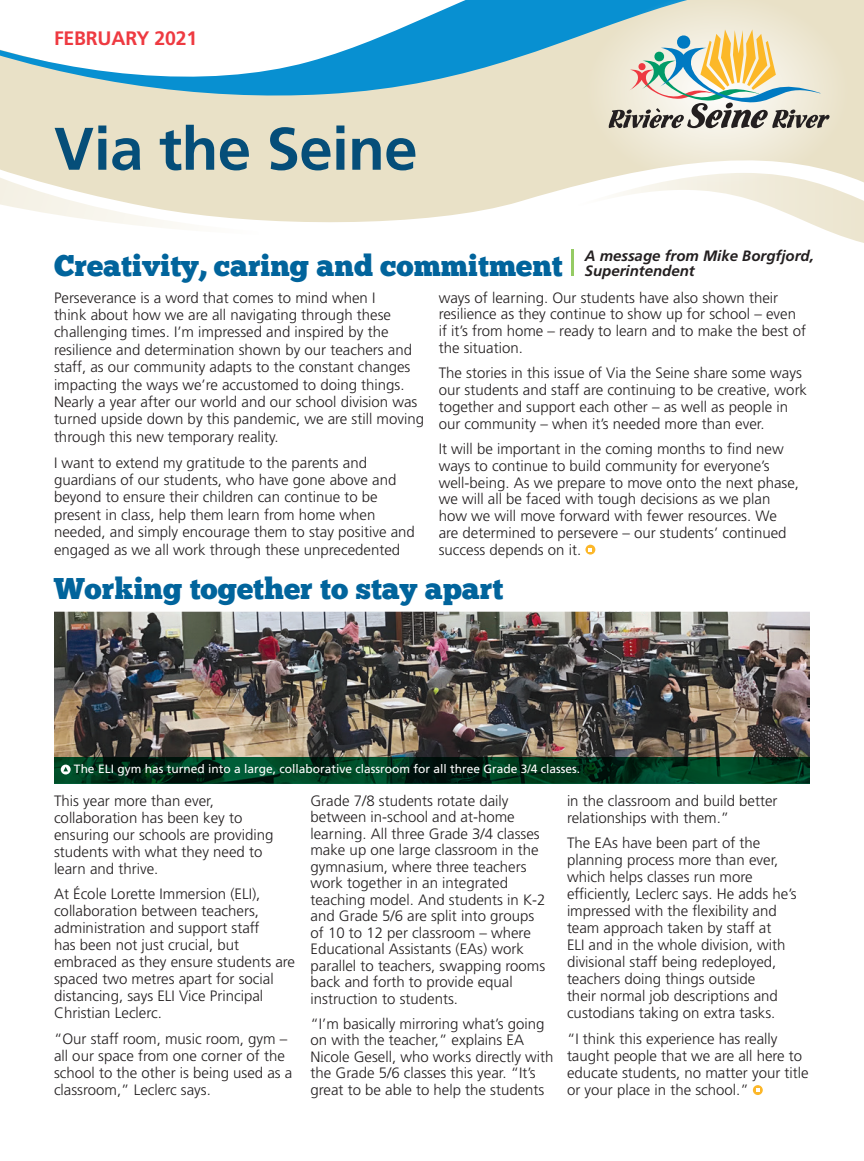
<style>
.page{position:relative;width:864px;height:1161px;background:#fff}
.page>*{position:absolute;margin:0;border:0;box-sizing:border-box;transform-origin:0 0}
.t1{font:700 60px "Frutiger LT Std";letter-spacing:-.01em;color:#054e79}
.t2{font:30px "Chunk Five";color:#01649c}
.t3{font:700 19.5px "Frutiger LT Std";letter-spacing:-.01em;color:#ee3a41}
.t4{font:300 15px/17px "Frutiger LT Std";color:#231f20}
.t5{font:italic 700 15px/15px "Frutiger LT Std";color:#231f20}
.t6{font:12px "Frutiger LT Std";color:#fff}
</style>
<div class="page">
<svg style="left:821px;top:228px;width:43px;height:15px"></svg>
<svg style="left:0;top:101px;width:864px;height:127px;fill:#e9e1c7"></svg>
<svg style="left:0;top:0;width:864px;height:101px"></svg>
<svg style="left:585px;top:0;width:264px;height:187px;background:#e0e3d5"></svg>
<svg style="left:609px;top:29px;width:221px;height:99px;background:#cccab3"></svg>
<svg style="left:585px;top:545px;width:10px;height:10px"></svg>
<img style="left:54px;top:612px;width:756px;height:145px">
<svg style="left:54px;top:757px;width:756px;height:27px;background:#00361e"></svg>
<svg style="left:61px;top:765px;width:10px;height:10px"></svg>
<hr style="left:571px;top:249px;width:3px;height:27px;background:#95cb64">
<svg style="left:753px;top:1085px;width:10px;height:10px"></svg>
<h3 class="t3" style="left:54px;top:27px;width:145px">FEBRUARY 2021</h3>
<h1 class="t1" style="left:54px;top:114px;width:365px">Via the Seine</h1>
<h2 class="t2" style="left:54px;top:248px;width:510px">Creativity, caring and commitment</h2>
<p class="t5" style="left:585px;top:249px;width:231px">A message from Mike Borgfjord,<br>Superintendent</p>
<p class="t4" style="left:54px;top:289px;width:372px;line-height:17.4px">Perseverance is a word that comes to mind when I<br>think about how we are all navigating through these challenging times. I’m impressed and inspired by the resilience and determination shown by our teachers and staff, as our community adapts to the constant changes impacting the ways we’re accustomed to doing things.<br>Nearly a year after our world and our school division was turned upside down by this pandemic, we are still moving through this new temporary reality.</p>
<p class="t4" style="left:54px;top:454px;width:362px;line-height:17.4px">I want to extend my gratitude to the parents and guardians of our students, who have gone above and beyond to ensure their children can continue to be present in class, help them learn from home when needed, and simply encourage them to stay positive and engaged as we all work through these unprecedented</p>
<p class="t4" style="left:439px;top:289px;width:369px">ways of learning. Our students have also shown their resilience as they continue to show up for school – even if it’s from home – ready to learn and to make the best of the situation.</p>
<p class="t4" style="left:439px;top:365px;width:370px">The stories in this issue of Via the Seine share some ways our students and staff are continuing to be creative, work together and support each other – as well as people in our community – when it’s needed more than ever.</p>
<p class="t4" style="left:439px;top:441px;width:362px">It will be important in the coming months to find new ways to continue to build community for everyone’s well-being. As we prepare to move onto the next phase, we will all be faced with tough decisions as we plan how we will move forward with fewer resources. We are determined to persevere – our students’ continued success depends on it.</p>
<h2 class="t2" style="left:54px;top:570px;width:451px">Working together to stay apart</h2>
<p class="t6" style="left:74px;top:762px;width:508px">The ELI gym has turned into a large, collaborative classroom for all three Grade 3/4 classes.</p>
<p class="t4" style="left:54px;top:792px;width:221px">This year more than ever, collaboration has been key to ensuring our schools are providing students with what they need to learn and thrive.</p>
<p class="t4" style="left:54px;top:886px;width:243px">At École Lorette Immersion (ELI), collaboration between teachers, administration and support staff<br>has been not just crucial, but embraced as they ensure students are spaced two metres apart for social distancing, says ELI Vice Principal<br>Christian Leclerc.</p>
<p class="t4" style="left:54px;top:1031px;width:240px">“Our staff room, music room, gym – all our space from one corner of the school to the other is being used as a classroom,” Leclerc says.</p>
<p class="t4" style="left:310px;top:793px;width:237px;line-height:16.5px">Grade 7/8 students rotate daily between in-school and at-home learning. All three Grade 3/4 classes make up one large classroom in the gymnasium, where three teachers work together in an integrated teaching model. And students in K-2 and Grade 5/6 are split into groups of 10 to 12 per classroom – where<br>Educational Assistants (EAs) work parallel to teachers, swapping rooms back and forth to provide equal instruction to students.</p>
<p class="t4" style="left:310px;top:1016px;width:244px;line-height:16.5px">“I’m basically mirroring what’s going on with the teacher,” explains EA Nicole Gesell, who works directly with the Grade 5/6 classes this year. “It’s great to be able to help the students</p>
<p class="t4" style="left:567px;top:792px;width:212px">in the classroom and build better relationships with them.”</p>
<p class="t4" style="left:567px;top:835px;width:231px">The EAs have been part of the planning process more than ever, which helps classes run more efficiently, Leclerc says. He adds he’s impressed with the flexibility and team approach taken by staff at<br>ELI and in the whole division, with divisional staff being redeployed, teachers doing things outside<br>their normal job descriptions and custodians taking on extra tasks.</p>
<p class="t4" style="left:567px;top:1031px;width:243px">“I think this experience has really taught people that we are all here to educate students, no matter your title or your place in the school.”</p>
</div>
